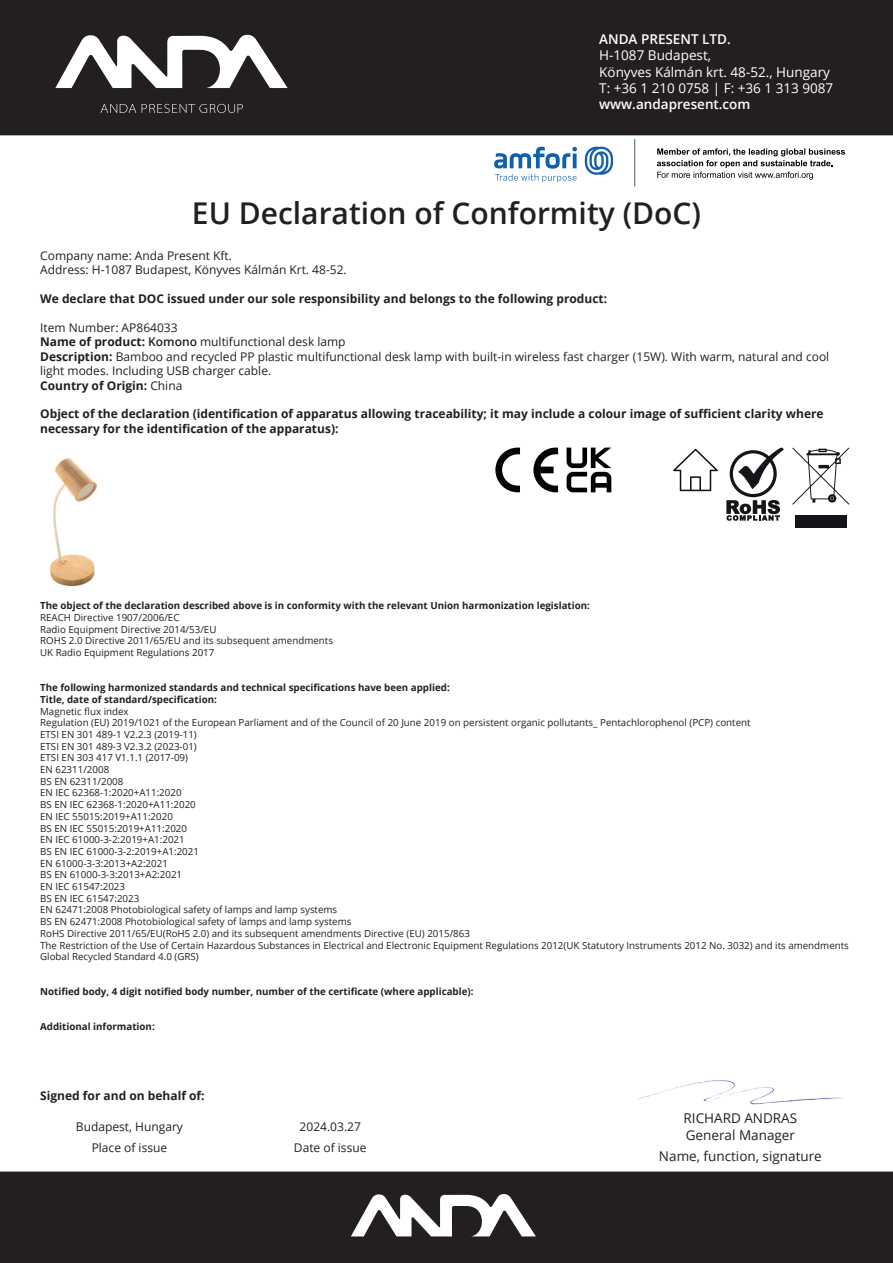
<style>
.page{position:relative;width:893px;height:1263px;background:#fff}
.page>*{position:absolute;margin:0;border:0;box-sizing:border-box;transform-origin:0 0}
.t1{font:600 30px "Open Sans";color:#231f20}
.t2{font:13.5px/16.2px "Open Sans";color:#fff}
.t3{font:13.5px/16.2px "Open Sans";color:#231f20}
.t4{font:600 13.5px "Open Sans";color:#fff}
.t5{font:12px/14.4px "Open Sans";color:#231f20}
.t6{font:700 12px/14.4px "Open Sans";color:#231f20}
.t7{font:9.75px/11.7px "Open Sans";color:#231f20}
.t8{font:700 9.75px/11.7px "Open Sans";color:#231f20}
.s1{font-weight:700}
.s2{font-weight:600}
</style>
<div class="page">
<div style="left:0;top:0;width:893px;height:135px;background:#231f20"></div>
<div style="left:0;top:1171px;width:893px;height:92px;background:#231f20"></div>
<svg style="left:55px;top:34px;width:233px;height:54px"></svg>
<svg style="left:100px;top:104px;width:143px;height:9px"></svg>
<img style="left:50px;top:458px;width:48px;height:129px">
<svg style="left:351px;top:1193px;width:185px;height:43px"></svg>
<svg style="left:585px;top:147px;width:28px;height:28px"></svg>
<svg style="left:494px;top:147px;width:83px;height:35px"></svg>
<hr style="left:634px;top:139px;width:1px;height:47px;background:#606a75">
<svg style="left:657px;top:148px;width:188px;height:32px"></svg>
<img style="left:638px;top:1080px;width:205px;height:25px">
<svg style="left:726px;top:448px;width:58px;height:73px"></svg>
<div style="left:795px;top:515px;width:51px;height:13px;background:#171419"></div>
<svg style="left:792px;top:448px;width:57px;height:57px"></svg>
<svg style="left:567px;top:448px;width:44px;height:44px"></svg>
<svg style="left:673px;top:449px;width:45px;height:42px"></svg>
<svg style="left:495px;top:448px;width:25px;height:44px"></svg>
<svg style="left:533px;top:448px;width:25px;height:44px"></svg>
<h2 class="t4" style="left:599px;top:30px;width:133px">ANDA PRESENT LTD.</h2>
<h2 class="t2" style="left:599px;top:47px;width:236px">H-1087 Budapest,<br>Könyves Kálmán krt. 48-52., Hungary<br>T: +36 1 210 0758 | F: +36 1 313 9087</h2>
<h2 class="t4" style="left:599px;top:95px;width:153px">www.andapresent.com</h2>
<h1 class="t1" style="left:192px;top:192px;width:511px">EU Declaration of Conformity (DoC)</h1>
<p class="t5" style="left:40px;top:248px;width:308px">Company name: Anda Present Kft.<br>Address: H-1087 Budapest, Könyves Kálmán Krt. 48-52.</p>
<p class="t6" style="left:40px;top:291px;width:569px">We declare that DOC issued under our sole responsibility and belongs to the following product:</p>
<p class="t5" style="left:40px;top:320px;width:791px">Item Number: AP864033<br><span class="s1">Name of product:</span> <span class="s2">Komono</span> multifunctional desk lamp<br><span class="s1">Description:</span> Bamboo and recycled PP plastic multifunctional desk lamp with built-in wireless fast charger (15W). With warm, natural and cool light modes. Including USB charger cable.<br><span class="s1">Country of Origin:</span> China</p>
<p class="t6" style="left:40px;top:406px;width:785px">Object of the declaration (identification of apparatus allowing traceability; it may include a colour image of sufficient clarity where necessary for the identification of the apparatus):</p>
<p class="t8" style="left:40px;top:599px;width:551px">The object of the declaration described above is in conformity with the relevant Union harmonization legislation:</p>
<p class="t7" style="left:40px;top:611px;width:294px">REACH Directive 1907/2006/EC<br>Radio Equipment Directive 2014/53/EU<br>ROHS 2.0 Directive 2011/65/EU and its subsequent amendments UK Radio Equipment Regulations 2017</p>
<p class="t8" style="left:40px;top:681px;width:411px">The following harmonized standards and technical specifications have been applied:<br>Title, date of standard/specification:</p>
<p class="t7" style="left:40px;top:705px;width:810px">Magnetic flux index<br>Regulation (EU) 2019/1021 of the European Parliament and of the Council of 20 June 2019 on persistent organic pollutants_ Pentachlorophenol (PCP) content<br>ETSI EN 301 489-1 V2.2.3 (2019-11)<br>ETSI EN 301 489-3 V2.3.2 (2023-01)<br>ETSI EN 303 417 V1.1.1 (2017-09)<br>EN 62311/2008<br>BS EN 62311/2008<br>EN IEC 62368-1:2020+A11:2020<br>BS EN IEC 62368-1:2020+A11:2020<br>EN IEC 55015:2019+A11:2020<br>BS EN IEC 55015:2019+A11:2020<br>EN IEC 61000-3-2:2019+A1:2021<br>BS EN IEC 61000-3-2:2019+A1:2021<br>EN 61000-3-3:2013+A2:2021<br>BS EN 61000-3-3:2013+A2:2021<br>EN IEC 61547:2023<br>BS EN IEC 61547:2023<br>EN 62471:2008 Photobiological safety of lamps and lamp systems<br>BS EN 62471:2008 Photobiological safety of lamps and lamp systems<br>RoHS Directive 2011/65/EU(RoHS 2.0) and its subsequent amendments Directive (EU) 2015/863<br>The Restriction of the Use of Certain Hazardous Substances in Electrical and Electronic Equipment Regulations 2012(UK Statutory Instruments 2012 No. 3032) and its amendments Global Recycled Standard 4.0 (GRS)</p>
<p class="t8" style="left:40px;top:986px;width:435px">Notified body, 4 digit notified body number, number of the certificate (where applicable):</p>
<p class="t8" style="left:40px;top:1021px;width:116px">Additional information:</p>
<p class="t6" style="left:40px;top:1088px;width:166px">Signed for and on behalf of:</p>
<p class="t5" style="left:76px;top:1115px;width:109px;line-height:21px;text-align:center">Budapest, Hungary<br>Place of issue</p>
<p class="t5" style="left:294px;top:1115px;width:74px;line-height:21px;text-align:center">2024.03.27<br>Date of issue</p>
<h2 class="t3" style="left:683px;top:1110px;width:115px">RICHARD ANDRAS<br>General Manager</h2>
<h2 class="t3" style="left:659px;top:1147px;width:164px">Name, function, signature</h2>
</div>
